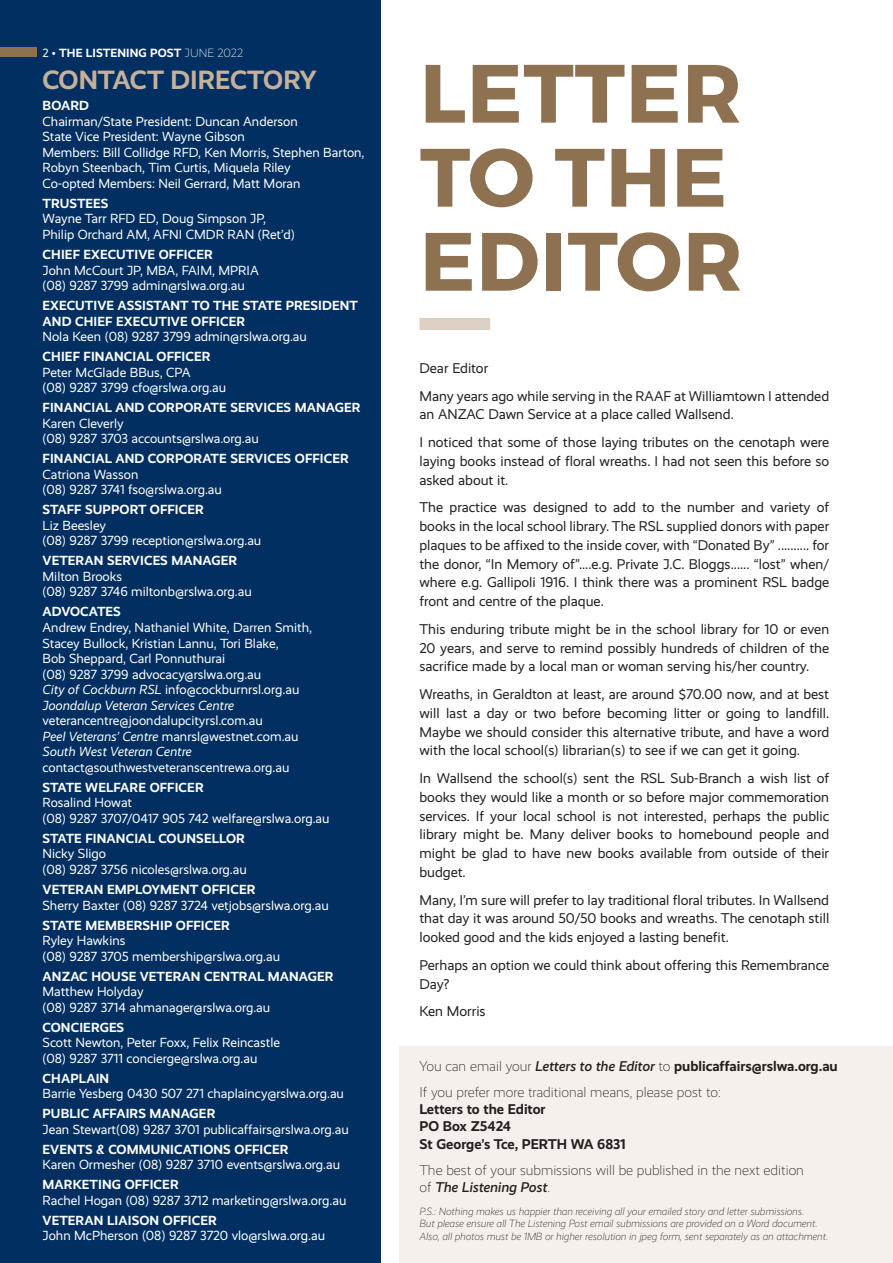
<style>
.page{position:relative;width:893px;height:1263px;background:#fff}
.page>*{position:absolute;margin:0;border:0;box-sizing:border-box;transform-origin:0 0}
.t1{font:700 82.5px/84px "Montserrat";letter-spacing:.01em;color:#8e7151}
.t2{font:700 26.7px "Realist";letter-spacing:-.005em;color:#c5b19b}
.t3{font:14.25px/18.8px "Realist";color:#241f1f;text-align:justify}
.t4{font:300 14.25px/26.1px "Realist";color:#241f1f}
.t5{font:700 14.25px/17.1px "Realist";letter-spacing:-.005em;color:#241f1f}
.t6{font:13.35px/15.6px "Realist";color:#fff}
.t7{font:700 13.35px/15.6px "Realist";letter-spacing:.01em;color:#fff}
.t8{font:700 12px "Realist";letter-spacing:.01em;color:#fff}
.t9{font:italic 300 10.5px/12.6px "Realist";color:#241f1f}
.s1{font-weight:400}
.s2{font-weight:300}
.s3{font-style:italic}
.s4{font-weight:500;font-style:italic}
.s5{font-weight:700}
</style>
<div class="page">
<div style="left:400px;top:1046px;width:493px;height:217px;background:#f5f0eb"></div>
<div style="left:0;top:0;width:381px;height:1263px;background:#012f61"></div>
<div style="left:419px;top:318px;width:71px;height:12px;background:#ddcfc2"></div>
<div style="left:0;top:47px;width:37px;height:10px;background:#8e7151"></div>
<p class="t8" style="left:43px;top:45px;width:202px"><span class="s1">2 •</span> THE LISTENING POST <span class="s2">JUNE 2022</span></p>
<h2 class="t2" style="left:43px;top:64px;width:276px">CONTACT DIRECTORY</h2>
<p class="t7" style="left:43px;top:98px;width:48px">BOARD</p>
<p class="t6" style="left:43px;top:114px;width:324px">Chairman/State President: Duncan Anderson<br>State Vice President: Wayne Gibson<br>Members: Bill Collidge RFD, Ken Morris, Stephen Barton, Robyn Steenbach, Tim Curtis, Miquela Riley<br>Co-opted Members: Neil Gerrard, Matt Moran</p>
<p class="t7" style="left:43px;top:196px;width:67px">TRUSTEES</p>
<p class="t6" style="left:43px;top:211px;width:254px">Wayne Tarr RFD ED, Doug Simpson JP,<br>Philip Orchard AM, AFNI CMDR RAN (Ret’d)</p>
<p class="t7" style="left:43px;top:247px;width:172px">CHIEF EXECUTIVE OFFICER</p>
<p class="t6" style="left:43px;top:262px;width:218px">John McCourt JP, MBA, FAIM, MPRIA (08) 9287 3799 admin@rslwa.org.au</p>
<p class="t7" style="left:43px;top:298px;width:317px">EXECUTIVE ASSISTANT TO THE STATE PRESIDENT<br>AND CHIEF EXECUTIVE OFFICER</p>
<p class="t6" style="left:43px;top:329px;width:266px">Nola Keen (08) 9287 3799 admin@rslwa.org.au</p>
<p class="t7" style="left:43px;top:349px;width:170px">CHIEF FINANCIAL OFFICER</p>
<p class="t6" style="left:43px;top:364px;width:185px">Peter McGlade BBus, CPA<br>(08) 9287 3799 cfo@rslwa.org.au</p>
<p class="t7" style="left:43px;top:400px;width:320px">FINANCIAL AND CORPORATE SERVICES MANAGER</p>
<p class="t6" style="left:43px;top:415px;width:218px">Karen Cleverly<br>(08) 9287 3703 accounts@rslwa.org.au</p>
<p class="t7" style="left:43px;top:451px;width:308px">FINANCIAL AND CORPORATE SERVICES OFFICER</p>
<p class="t6" style="left:43px;top:466px;width:181px">Catriona Wasson<br>(08) 9287 3741 fso@rslwa.org.au</p>
<p class="t7" style="left:43px;top:502px;width:163px">STAFF SUPPORT OFFICER</p>
<p class="t6" style="left:43px;top:518px;width:220px">Liz Beesley<br>(08) 9287 3799 reception@rslwa.org.au</p>
<p class="t7" style="left:43px;top:553px;width:196px">VETERAN SERVICES MANAGER</p>
<p class="t6" style="left:43px;top:569px;width:211px">Milton Brooks<br>(08) 9287 3746 miltonb@rslwa.org.au</p>
<p class="t7" style="left:43px;top:604px;width:80px">ADVOCATES</p>
<p class="t6" style="left:43px;top:620px;width:271px">Andrew Endrey, Nathaniel White, Darren Smith, Stacey Bullock, Kristian Lannu, Tori Blake,<br>Bob Sheppard, Carl Ponnuthurai<br>(08) 9287 3799 advocacy@rslwa.org.au<br><span class="s3">City of Cockburn RSL</span> info@cockburnrsl.org.au <span class="s3">Joondalup Veteran Services Centre</span></p>
<p class="t6" style="left:43px;top:713px;width:258px">veterancentre@joondalupcityrsl.com.au<br><span class="s3">Peel Veterans’ Centre</span> manrsl@westnet.com.au<br><span class="s3">South West Veteran Centre</span></p>
<p class="t6" style="left:43px;top:760px;width:248px">contact@southwestveteranscentrewa.org.au</p>
<p class="t7" style="left:43px;top:779px;width:163px">STATE WELFARE OFFICER</p>
<p class="t6" style="left:43px;top:795px;width:289px">Rosalind Howat<br>(08) 9287 3707/0417 905 742 welfare@rslwa.org.au</p>
<p class="t7" style="left:43px;top:831px;width:204px">STATE FINANCIAL COUNSELLOR</p>
<p class="t6" style="left:43px;top:846px;width:206px">Nicky Sligo<br>(08) 9287 3756 nicoles@rslwa.org.au</p>
<p class="t7" style="left:43px;top:882px;width:214px">VETERAN EMPLOYMENT OFFICER</p>
<p class="t6" style="left:43px;top:897px;width:288px">Sherry Baxter (08) 9287 3724 vetjobs@rslwa.org.au</p>
<p class="t7" style="left:43px;top:917px;width:189px">STATE MEMBERSHIP OFFICER</p>
<p class="t6" style="left:43px;top:933px;width:239px">Ryley Hawkins<br>(08) 9287 3705 membership@rslwa.org.au</p>
<p class="t7" style="left:43px;top:968px;width:292px">ANZAC HOUSE VETERAN CENTRAL MANAGER</p>
<p class="t6" style="left:43px;top:984px;width:229px">Matthew Holyday<br>(08) 9287 3714 ahmanager@rslwa.org.au</p>
<p class="t7" style="left:43px;top:1019px;width:83px">CONCIERGES</p>
<p class="t6" style="left:43px;top:1035px;width:239px">Scott Newton, Peter Foxx, Felix Reincastle (08) 9287 3711 concierge@rslwa.org.au</p>
<p class="t7" style="left:43px;top:1070px;width:68px">CHAPLAIN</p>
<p class="t6" style="left:43px;top:1086px;width:303px">Barrie Yesberg 0430 507 271 chaplaincy@rslwa.org.au</p>
<p class="t7" style="left:43px;top:1106px;width:174px">PUBLIC AFFAIRS MANAGER</p>
<p class="t6" style="left:43px;top:1121px;width:308px">Jean Stewart(08) 9287 3701 publicaffairs@rslwa.org.au</p>
<p class="t7" style="left:43px;top:1141px;width:247px">EVENTS &amp; COMMUNICATIONS OFFICER</p>
<p class="t6" style="left:43px;top:1157px;width:299px">Karen Ormesher (08) 9287 3710 events@rslwa.org.au</p>
<p class="t7" style="left:43px;top:1177px;width:138px">MARKETING OFFICER</p>
<p class="t6" style="left:43px;top:1192px;width:305px">Rachel Hogan (08) 9287 3712 marketing@rslwa.org.au</p>
<p class="t7" style="left:43px;top:1212px;width:176px">VETERAN LIAISON OFFICER</p>
<p class="t6" style="left:43px;top:1228px;width:284px">John McPherson (08) 9287 3720 vlo@rslwa.org.au</p>
<h1 class="t1" style="left:420px;top:53px;width:324px">LETTER<br>TO THE<br>EDITOR</h1>
<p class="t3" style="left:419px;top:354px;width:411px;line-height:27.8px">Dear Editor<br>Many years ago while serving in the RAAF at Williamtown I attended</p>
<p class="t3" style="left:419px;top:401px;width:411px;line-height:27.8px">an ANZAC Dawn Service at a place called Wallsend.<br>I noticed that some of those laying tributes on the cenotaph were</p>
<p class="t3" style="left:419px;top:452px;width:411px">laying books instead of floral wreaths. I had not seen this before so asked about it.</p>
<p class="t3" style="left:419px;top:498px;width:411px">The practice was designed to add to the number and variety of books in the local school library. The RSL supplied donors with paper plaques to be affixed to the inside cover, with “Donated By” .......... for the donor, “In Memory of”....e.g. Private J.C. Bloggs...... “lost” when/ where e.g. Gallipoli 1916. I think there was a prominent RSL badge front and centre of the plaque.</p>
<p class="t3" style="left:419px;top:620px;width:411px">This enduring tribute might be in the school library for 10 or even 20 years, and serve to remind possibly hundreds of children of the sacrifice made by a local man or woman serving his/her country.</p>
<p class="t3" style="left:419px;top:685px;width:411px">Wreaths, in Geraldton at least, are around $70.00 now, and at best will last a day or two before becoming litter or going to landfill.<br>Maybe we should consider this alternative tribute, and have a word with the local school(s) librarian(s) to see if we can get it going.</p>
<p class="t3" style="left:419px;top:769px;width:411px">In Wallsend the school(s) sent the RSL Sub-Branch a wish list of books they would like a month or so before major commemoration services. If your local school is not interested, perhaps the public library might be. Many deliver books to homebound people and might be glad to have new books available from outside of their budget.</p>
<p class="t3" style="left:419px;top:890px;width:411px">Many, I’m sure will prefer to lay traditional floral tributes. In Wallsend that day it was around 50/50 books and wreaths. The cenotaph still looked good and the kids enjoyed a lasting benefit.</p>
<p class="t3" style="left:419px;top:956px;width:411px">Perhaps an option we could think about offering this Remembrance<br>Day?</p>
<p class="t3" style="left:419px;top:1002px;width:68px">Ken Morris</p>
<p class="t4" style="left:419px;top:1053px;width:420px">You can email your <span class="s4">Letters to the Editor</span> to <span class="s5">publicaffairs@rslwa.org.au<br></span>If you prefer more traditional means, please post to:</p>
<p class="t5" style="left:419px;top:1101px;width:208px">Letters to the Editor<br>PO Box Z5424<br>St George’s Tce, PERTH WA 6831</p>
<p class="t4" style="left:419px;top:1161px;width:386px;line-height:17.1px">The best of your submissions will be published in the next edition of <span class="s4">The Listening Post</span>.</p>
<p class="t9" style="left:419px;top:1205px;width:410px">P.S.: Nothing makes us happier than receiving all your emailed story and letter submissions.<br>But please ensure all The Listening Post email submissions are provided on a Word document.<br>Also, all photos must be 1MB or higher resolution in jpeg form, sent separately as an attachment.</p>
</div>
